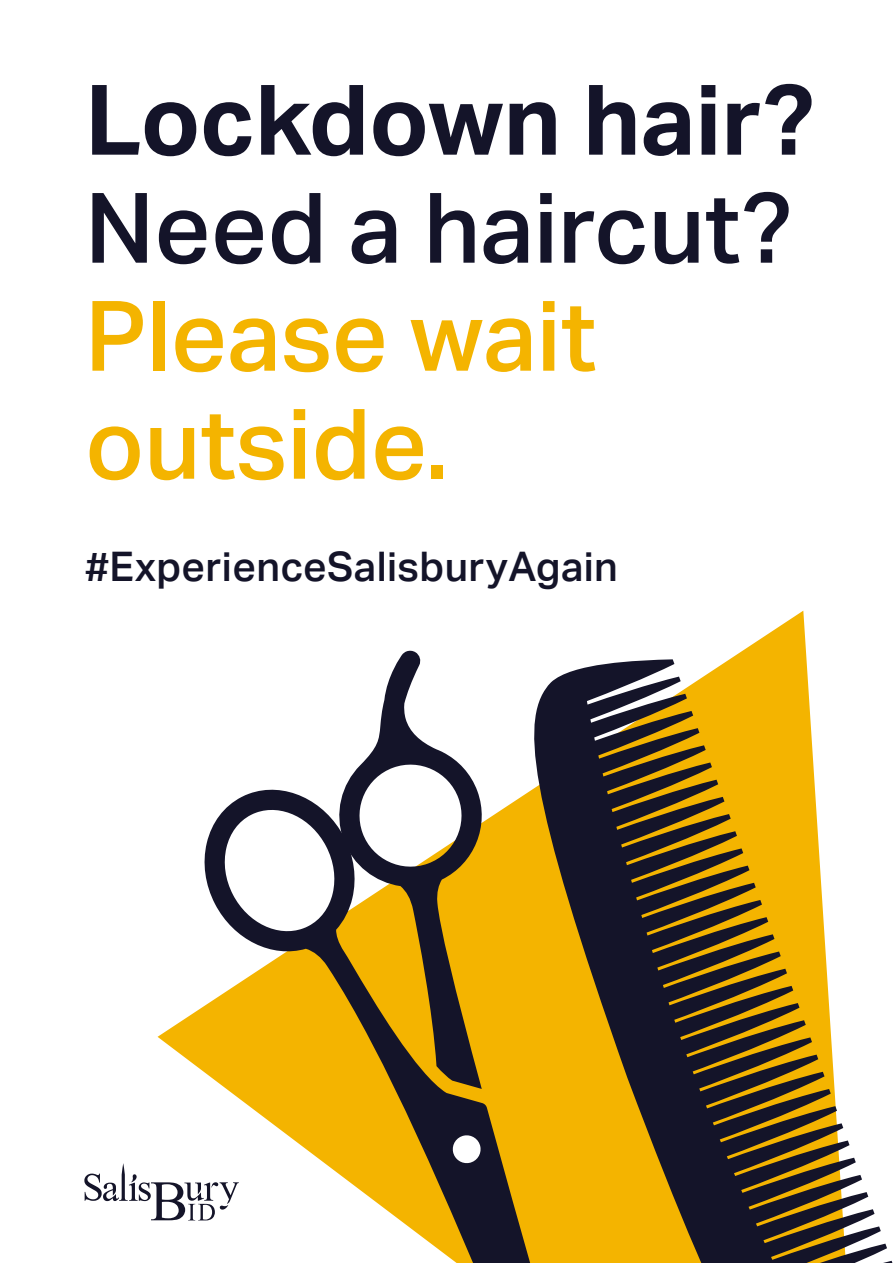
<style>
.page{position:relative;width:893px;height:1263px;background:#fff}
.page>*{position:absolute;margin:0;border:0;box-sizing:border-box;transform-origin:0 0}
.t1{font:500 97.5px/108px "Aktiv Grotesk";color:#f4b400}
.t2{font:700 97.5px "Aktiv Grotesk";color:#141429}
.t3{font:500 40.8px "Aktiv Grotesk";letter-spacing:.01em;color:#141429}
.s1{color:#141429}
</style>
<div class="page">
<svg style="left:158px;top:611px;width:649px;height:610px"></svg>
<svg style="left:84px;top:1163px;width:118px;height:57px"></svg>
<svg style="left:334px;top:650px;width:156px;height:131px"></svg>
<svg style="left:202px;top:781px;width:317px;height:482px"></svg>
<svg style="left:519px;top:659px;width:374px;height:604px"></svg>
<svg style="left:452px;top:1134px;width:30px;height:30px"></svg>
<p class="t2" style="left:85px;top:64px;width:731px">Lockdown hair?</p>
<p class="t1" style="left:85px;top:175px;width:708px"><span class="s1">Need a haircut?<br></span>Please wait outside.</p>
<p class="t3" style="left:85px;top:543px;width:534px">#ExperienceSalisburyAgain</p>
</div>
